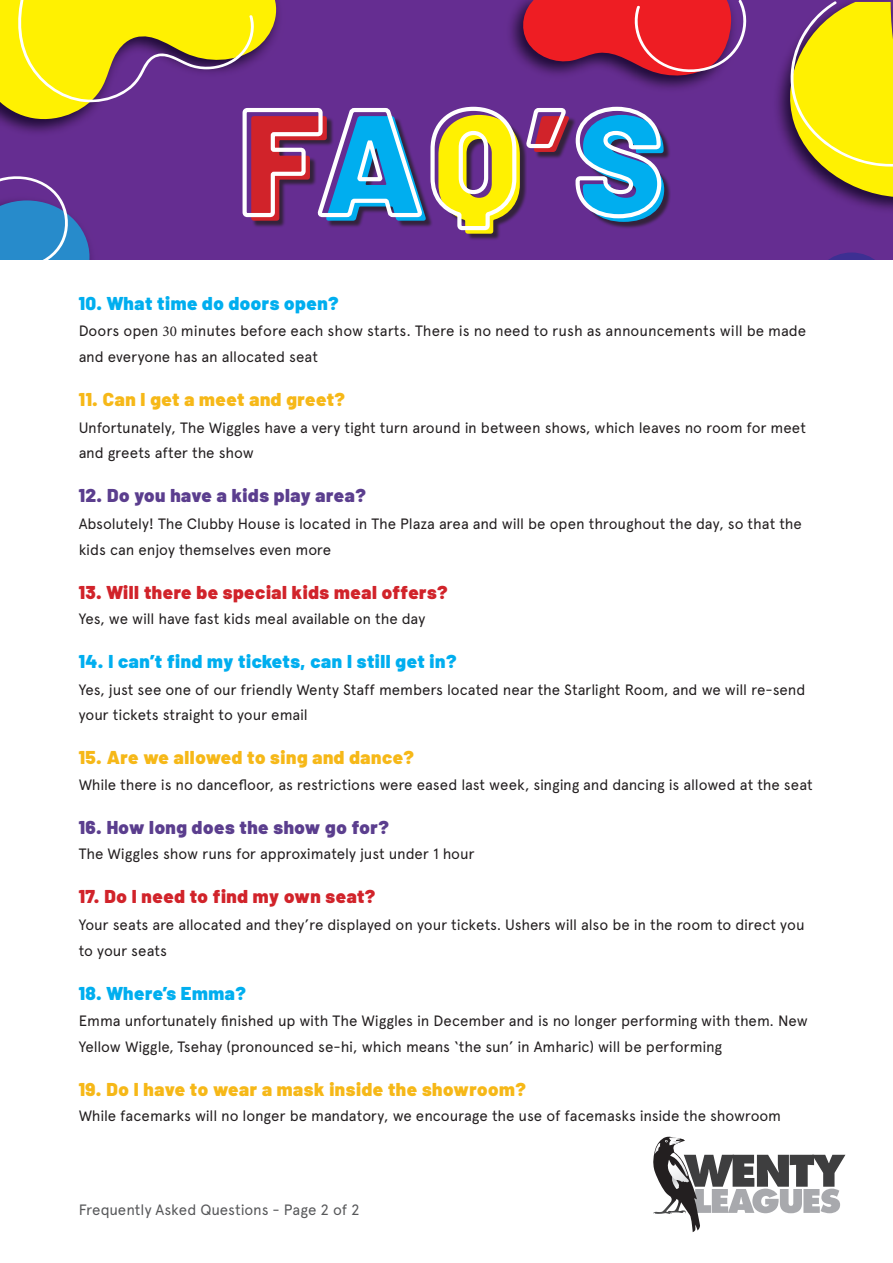
<style>
.page{position:relative;width:893px;height:1263px;background:#fff}
.page>*{position:absolute;margin:0;border:0;box-sizing:border-box;transform-origin:0 0}
.t1{font:900 18.6px "Barlow";letter-spacing:.03em;color:#f6b818}
.t2{font:900 18.6px "Barlow";letter-spacing:.03em;color:#00aeef}
.t3{font:900 18.6px "Barlow";letter-spacing:.03em;color:#d1232a}
.t4{font:900 18.6px "Barlow";letter-spacing:.03em;color:#5b3e8e}
.t5{font:15px/25.5px "Apercu";letter-spacing:-.005em;color:#231f20}
.t6{font:15px "Apercu";letter-spacing:-.005em;color:#57585a}
.s1{font-family:"Minion Pro"}
</style>
<div class="page">
<div style="left:0;top:0;width:893px;height:259px;background:#652d91"></div>
<svg style="left:779px;top:1px;width:114px;height:201px"></svg>
<svg style="left:519px;top:0;width:228px;height:78px"></svg>
<svg style="left:830px;top:252px;width:43px;height:7px"></svg>
<div style="left:584px;top:116px;width:87px;height:113px;background:#231f20;opacity:.75"></div>
<div style="left:440px;top:116px;width:87px;height:125px;background:#231f20;opacity:.75"></div>
<svg style="left:0;top:0;width:279px;height:259px"></svg>
<svg style="left:240px;top:105px;width:423px;height:127px"></svg>
<svg style="left:653px;top:1137px;width:192px;height:95px"></svg>
<p class="t2" style="left:79px;top:292px;width:262px">10. What time do doors open?</p>
<p class="t5" style="left:79px;top:318px;width:729px;line-height:26.1px">Doors open <span class="s1">30</span> minutes before each show starts. There is no need to rush as announcements will be made and everyone has an allocated seat</p>
<p class="t1" style="left:79px;top:388px;width:268px">11. Can I get a meet and greet?</p>
<p class="t5" style="left:79px;top:415px;width:729px">Unfortunately, The Wiggles have a very tight turn around in between shows, which leaves no room for meet and greets after the show</p>
<p class="t4" style="left:79px;top:484px;width:289px">12. Do you have a kids play area?</p>
<p class="t5" style="left:79px;top:511px;width:725px">Absolutely! The Clubby House is located in The Plaza area and will be open throughout the day, so that the kids can enjoy themselves even more</p>
<p class="t3" style="left:79px;top:580px;width:371px">13. Will there be special kids meal offers?</p>
<p class="t5" style="left:79px;top:606px;width:348px">Yes, we will have fast kids meal available on the day</p>
<p class="t2" style="left:79px;top:650px;width:379px">14. I can’t find my tickets, can I still get in?</p>
<p class="t5" style="left:79px;top:677px;width:728px">Yes, just see one of our friendly Wenty Staff members located near the Starlight Room, and we will re-send your tickets straight to your email</p>
<p class="t1" style="left:79px;top:746px;width:337px">15. Are we allowed to sing and dance?</p>
<p class="t5" style="left:79px;top:772px;width:736px">While there is no dancefloor, as restrictions were eased last week, singing and dancing is allowed at the seat</p>
<p class="t4" style="left:79px;top:816px;width:312px">16. How long does the show go for?</p>
<p class="t5" style="left:79px;top:841px;width:397px">The Wiggles show runs for approximately just under 1 hour</p>
<p class="t3" style="left:79px;top:885px;width:298px">17. Do I need to find my own seat?</p>
<p class="t5" style="left:79px;top:912px;width:727px">Your seats are allocated and they’re displayed on your tickets. Ushers will also be in the room to direct you to your seats</p>
<p class="t2" style="left:79px;top:981px;width:169px">18. Where’s Emma?</p>
<p class="t5" style="left:79px;top:1008px;width:731px">Emma unfortunately finished up with The Wiggles in December and is no longer performing with them. New<br>Yellow Wiggle, Tsehay (pronounced se-hi, which means ‘the sun’ in Amharic) will be performing</p>
<p class="t1" style="left:79px;top:1078px;width:449px">19. Do I have to wear a mask inside the showroom?</p>
<p class="t5" style="left:79px;top:1103px;width:704px">While facemarks will no longer be mandatory, we encourage the use of facemasks inside the showroom</p>
<p class="t6" style="left:79px;top:1200px;width:283px">Frequently Asked Questions - Page 2 of 2</p>
</div>
